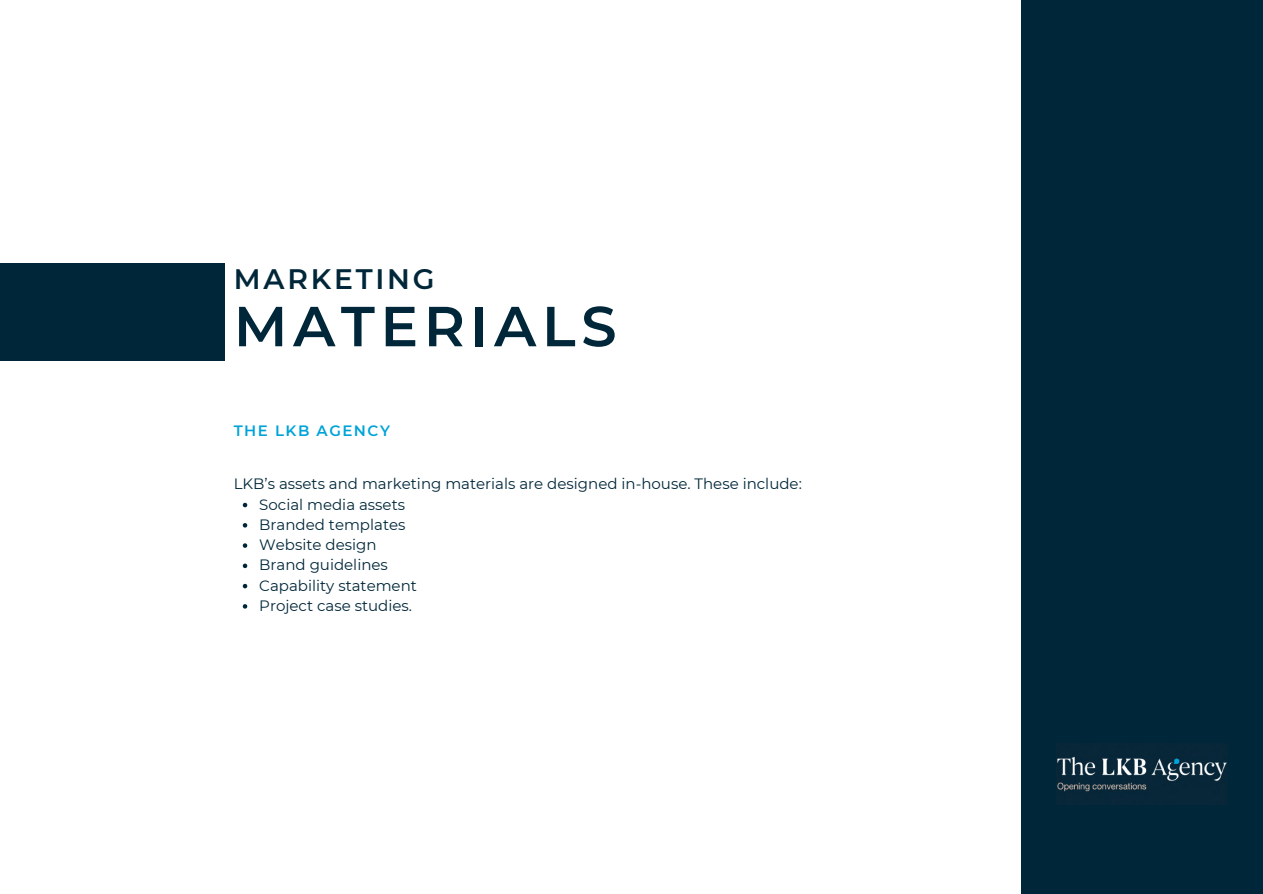
<style>
.page{position:relative;width:1263px;height:894px;background:#fff}
.page>*{position:absolute;margin:0;border:0;box-sizing:border-box;transform-origin:0 0}
.t1{font:600 56.25px "Montserrat";letter-spacing:.1em;color:#002739}
.t2{font:600 28.2px "Montserrat";letter-spacing:.1em;color:#002739}
.t3{font:15px "Montserrat";color:#002739}
.t4{font:600 15px "Montserrat";letter-spacing:.1em;color:#00a3d8}
</style>
<div class="page">
<div style="left:0;top:263px;width:224px;height:97px;background:#002739"></div>
<div style="left:1021px;top:0;width:242px;height:893px;background:#002739"></div>
<img style="left:1057px;top:754px;width:170px;height:38px">
<svg style="left:243px;top:502px;width:4px;height:5px"></svg>
<svg style="left:243px;top:523px;width:4px;height:4px"></svg>
<svg style="left:243px;top:543px;width:4px;height:4px"></svg>
<svg style="left:243px;top:563px;width:4px;height:5px"></svg>
<svg style="left:243px;top:583px;width:4px;height:5px"></svg>
<svg style="left:243px;top:604px;width:4px;height:4px"></svg>
<p class="t2" style="left:234px;top:261px;width:202px">MARKETING</p>
<p class="t1" style="left:234px;top:292px;width:384px">MATERIALS</p>
<h2 class="t4" style="left:234px;top:421px;width:158px">THE LKB AGENCY</h2>
<p class="t3" style="left:234px;top:474px;width:570px">LKB’s assets and marketing materials are designed in-house. These include:</p>
<p class="t3" style="left:259px;top:495px;width:147px">Social media assets</p>
<p class="t3" style="left:259px;top:515px;width:148px">Branded templates</p>
<p class="t3" style="left:259px;top:535px;width:119px">Website design</p>
<p class="t3" style="left:259px;top:555px;width:130px">Brand guidelines</p>
<p class="t3" style="left:259px;top:576px;width:159px">Capability statement</p>
<p class="t3" style="left:259px;top:596px;width:154px">Project case studies.</p>
</div>
